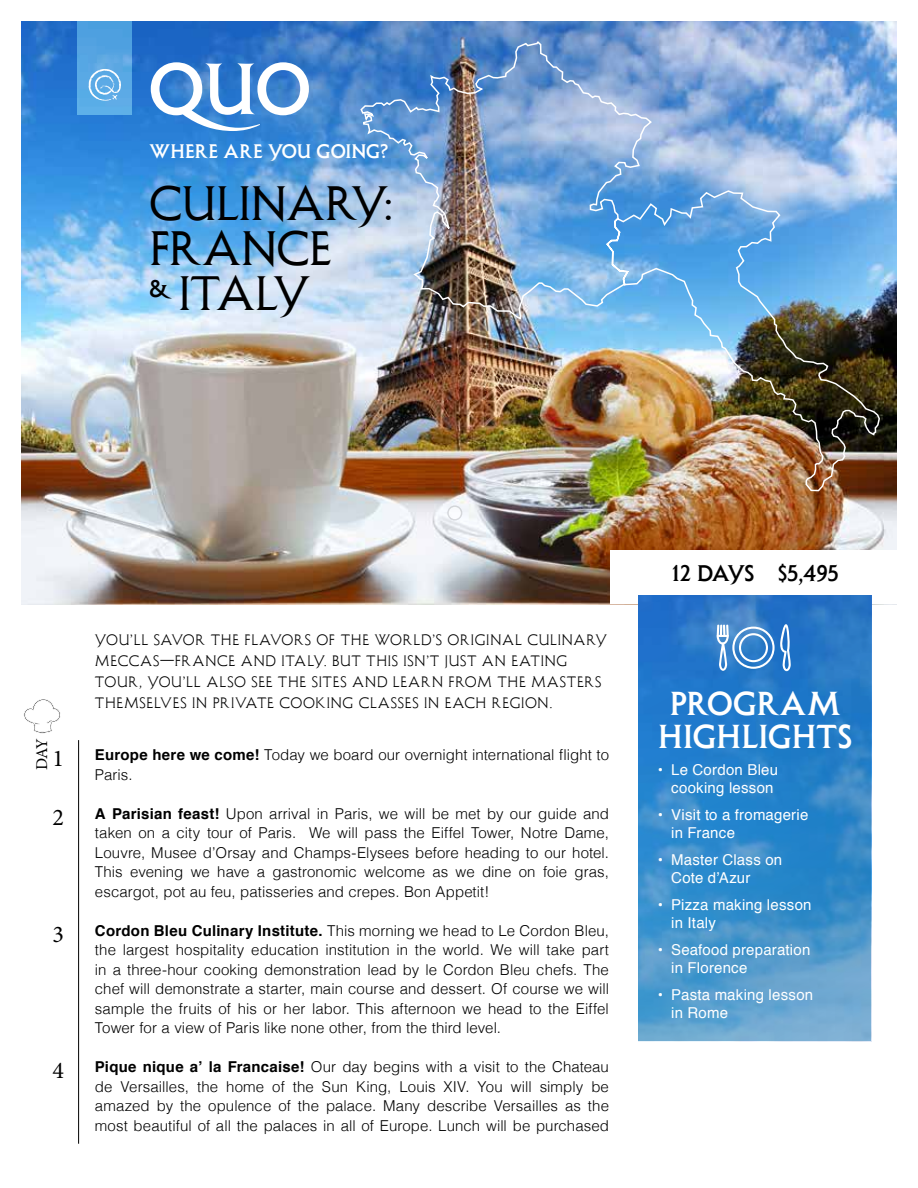
<style>
.page{position:relative;width:918px;height:1188px;background:#fff}
.page>*{position:absolute;margin:0;border:0;box-sizing:border-box;transform-origin:0 0}
.t1{font:500 48px/45px "Shango Gothic";letter-spacing:-.015em;color:#000}
.t2{font:700 33px/33px "Shango Gothic";letter-spacing:-.01em;color:#fff;text-align:center}
.t3{font:24px "Minion Pro";color:#000}
.t4{font:700 22.5px "Shango Gothic";letter-spacing:-.03em;color:#000}
.t5{font:700 19.5px "Shango Gothic";color:#fff}
.t6{font:16.5px "Minion Pro";color:#000}
.t7{font:300 15px/19.5px "Helvetica";letter-spacing:.005em;color:#000;text-align:justify}
.t8{font:15px/21px "Shango Gothic";letter-spacing:.04em;color:#000}
.t9{font:15px/18px "Helvetica";letter-spacing:.015em;color:#fff}
.s1{font-weight:700}
</style>
<div class="page">
<img style="left:22px;top:22px;width:874px;height:582px">
<div style="left:610px;top:550px;width:294px;height:54px;background:#fff"></div>
<svg style="left:77px;top:21px;width:55px;height:94px;background:#56a6e3"></svg>
<svg style="left:89px;top:69px;width:32px;height:32px"></svg>
<svg style="left:639px;top:596px;width:232px;height:445px;background:#3789ca"></svg>
<hr style="left:78px;top:740px;width:1px;height:404px;background:#000">
<div style="left:448px;top:506px;width:13px;height:14px;background:#fff;border-radius:50%"></div>
<div style="left:447px;top:505px;width:15px;height:16px;border:2px solid #000;border-radius:50%"></div>
<svg style="left:151px;top:62px;width:158px;height:69px"></svg>
<svg style="left:717px;top:624px;width:74px;height:47px"></svg>
<svg style="left:24px;top:699px;width:37px;height:34px"></svg>
<img style="left:359px;top:40px;width:522px;height:452px">
<h3 class="t5" style="left:150px;top:140px;width:241px">WHERE ARE YOU GOING?</h3>
<h1 class="t1" style="left:150px;top:182px;width:246px">CULINARY:<br>FRANCE<br><sup>&amp;</sup> ITALY</h1>
<p class="t6" style="left:31px;top:770px;width:34px;rotate:-90deg">DAY</p>
<h3 class="t3" style="left:53px;top:742px;width:13px">1</h3>
<h3 class="t3" style="left:53px;top:802px;width:13px">2</h3>
<h3 class="t3" style="left:53px;top:918px;width:13px">3</h3>
<h3 class="t3" style="left:53px;top:1054px;width:13px">4</h3>
<p class="t8" style="left:95px;top:629px;width:514px">YOU’LL SAVOR THE FLAVORS OF THE WORLD’S ORIGINAL CULINARY MECCAS—FRANCE AND ITALY. BUT THIS ISN’T JUST AN EATING TOUR, YOU’LL ALSO SEE THE SITES AND LEARN FROM THE MASTERS THEMSELVES IN PRIVATE COOKING CLASSES IN EACH REGION.</p>
<p class="t7" style="left:95px;top:744px;width:516px"><span class="s1">Europe here we come!</span> Today we board our overnight international flight to<br>Paris.</p>
<p class="t7" style="left:95px;top:802px;width:516px"><span class="s1">A Parisian feast!</span> Upon arrival in Paris, we will be met by our guide and taken on a city tour of Paris. We will pass the Eiffel Tower, Notre Dame, Louvre, Musee d’Orsay and Champs-Elysees before heading to our hotel.<br>This evening we have a gastronomic welcome as we dine on foie gras, escargot, pot au feu, patisseries and crepes. Bon Appetit!</p>
<p class="t7" style="left:95px;top:919px;width:516px"><span class="s1">Cordon Bleu Culinary Institute.</span> This morning we head to Le Cordon Bleu, the largest hospitality education institution in the world. We will take part in a three-hour cooking demonstration lead by le Cordon Bleu chefs. The chef will demonstrate a starter, main course and dessert. Of course we will sample the fruits of his or her labor. This afternoon we head to the Eiffel Tower for a view of Paris like none other, from the third level.</p>
<p class="t7" style="left:95px;top:1056px;width:516px"><span class="s1">Pique nique a’ la Francaise!</span> Our day begins with a visit to the Chateau de Versailles, the home of the Sun King, Louis XIV. You will simply be amazed by the opulence of the palace. Many describe Versailles as the most beautiful of all the palaces in all of Europe. Lunch will be purchased</p>
<h3 class="t4" style="left:672px;top:560px;width:168px">12 DAYS $5,495</h3>
<h2 class="t2" style="left:658px;top:688px;width:195px">PROGRAM<br>HIGHLIGHTS</h2>
<p class="t9" style="left:658px;top:761px;width:122px;text-align:right">• Le Cordon Bleu cooking lesson</p>
<p class="t9" style="left:671px;top:806px;width:139px;text-indent:-14px">• Visit to a fromagerie in France</p>
<p class="t9" style="left:671px;top:851px;width:113px;text-indent:-14px">• Master Class on<br>Cote d’Azur</p>
<p class="t9" style="left:671px;top:896px;width:142px;text-indent:-14px">• Pizza making lesson in Italy</p>
<p class="t9" style="left:671px;top:941px;width:141px;text-indent:-14px">• Seafood preparation in Florence</p>
<p class="t9" style="left:671px;top:986px;width:143px;text-indent:-14px">• Pasta making lesson in Rome</p>
</div>
